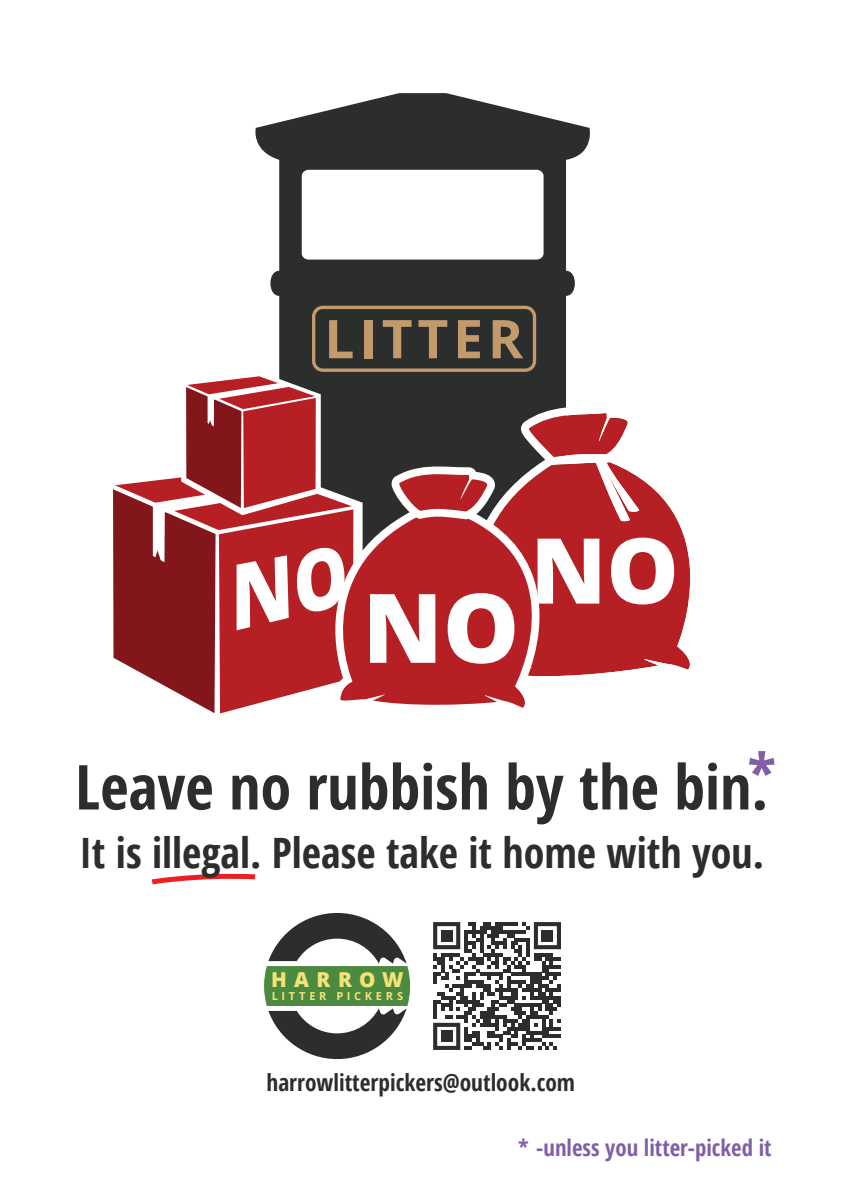
<style>
.page{position:relative;width:842px;height:1191px;background:#fff}
.page>*{position:absolute;margin:0;border:0;box-sizing:border-box;transform-origin:0 0}
.t1{font:800 96.1px "Open Sans";color:#fff}
.t2{font:800 91px "Open Sans";color:#fff}
.t3{font:700 condensed 62px "Open Sans";color:#2c2d2d}
.t4{font:700 condensed 62px "Open Sans";color:#815ea7}
.t5{font:700 53.4px "Open Sans";letter-spacing:.09em;color:#c39a6b}
.t6{font:700 condensed 41.9px "Open Sans";color:#2c2d2d}
.t7{font:700 condensed 23.4px "Open Sans";color:#2c2d2d}
.t8{font:700 condensed 22.8px "Open Sans";color:#815ea7}
.t9{font:800 20.6px "Open Sans";letter-spacing:.36em;color:#f5e279}
.t10{font:700 11.1px "Open Sans";letter-spacing:.33em;color:#f5e279}
</style>
<div class="page">
<svg style="left:151px;top:873px;width:105px;height:12px"></svg>
<svg style="left:264px;top:913px;width:146px;height:146px"></svg>
<svg style="left:433px;top:922px;width:128px;height:128px"></svg>
<div style="left:441px;top:929px;width:11px;height:12px;background:#2c2d2d"></div>
<div style="left:542px;top:929px;width:11px;height:12px;background:#2c2d2d"></div>
<div style="left:441px;top:1030px;width:11px;height:12px;background:#2c2d2d"></div>
<svg style="left:255px;top:93px;width:335px;height:412px;fill:#2c2d2d"></svg>
<svg style="left:470px;top:405px;width:221px;height:271px;fill:#b61f23"></svg>
<svg style="left:307px;top:505px;width:268px;height:209px;background:#bd3f43"></svg>
<svg style="left:391px;top:466px;width:104px;height:53px"></svg>
<svg style="left:113px;top:372px;width:240px;height:341px"></svg>
<div style="left:312px;top:306px;width:224px;height:66px;border:3px solid #c39a6b;border-radius:9px"></div>
<p class="t5" style="left:324px;top:301px;width:200px">LITTER</p>
<h1 class="t1" style="left:363px;top:555px;width:158px">NO</h1>
<h2 class="t2" style="left:530px;top:501px;width:150px">NO</h2>
<h3 class="t4" style="left:747px;top:732px;width:30px">*</h3>
<h3 class="t3" style="left:75px;top:743px;width:694px">Leave no rubbish by the bin.</h3>
<p class="t6" style="left:79px;top:824px;width:686px">It is illegal. Please take it home with you.</p>
<p class="t9" style="left:271px;top:964px;width:134px">HARROW</p>
<p class="t10" style="left:272px;top:988px;width:133px">LITTER PICKERS</p>
<p class="t7" style="left:266px;top:1065px;width:310px">harrowlitterpickers@outlook.com</p>
<p class="t8" style="left:518px;top:1131px;width:255px">* -unless you litter-picked it</p>
</div>
